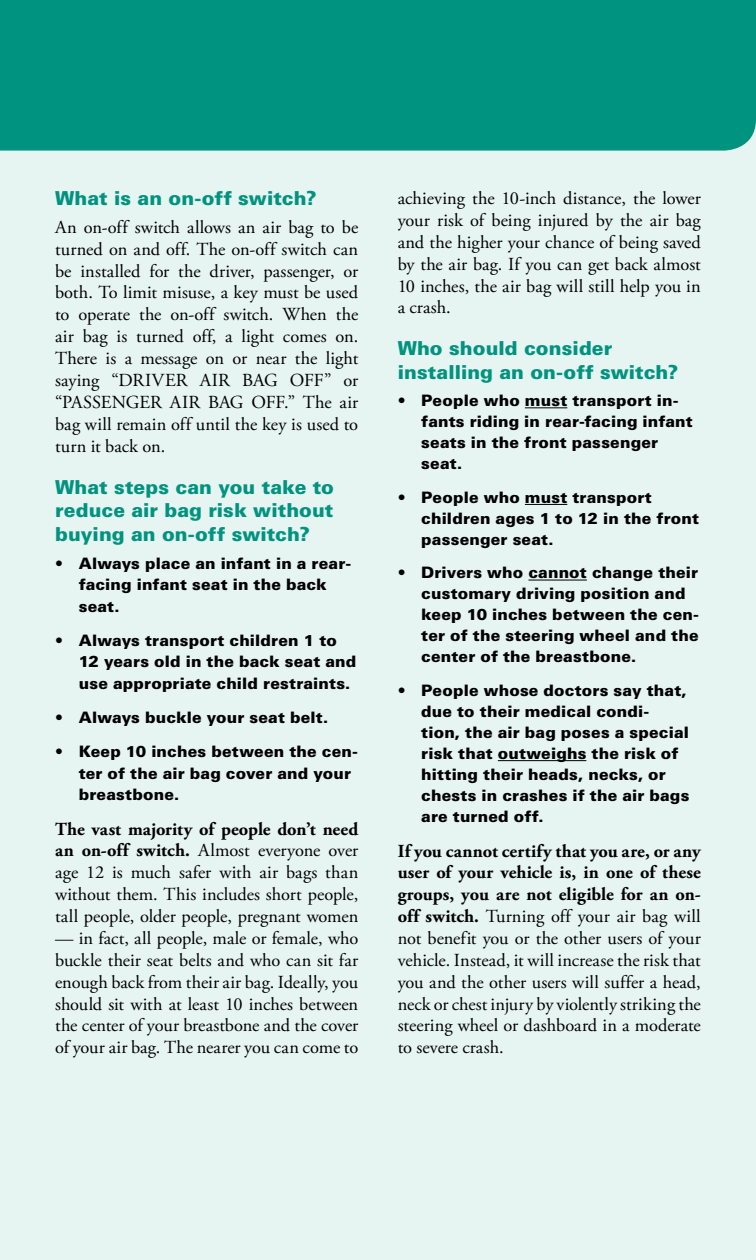
<style>
.page{position:relative;width:756px;height:1260px;background:#e6f4f2}
.page>*{position:absolute;margin:0;border:0;box-sizing:border-box;transform-origin:0 0}
.SubA{font:900 19.25px/23.6px "Univers LT Std";color:#00937f;text-align:justify}
.Body_Bold_1st_Senten{font:18.38px/21.9px "Adobe Garamond Pro";color:#000;text-align:justify}
.Body_Text{font:18.38px/21.9px "Adobe Garamond Pro";letter-spacing:.005em;color:#000;text-align:justify}
.Bullet_List___Sans{font:900 15.75px/21px "Univers LT Std";letter-spacing:.01em;color:#000}
.s1{font-weight:700}
</style>
<div class="page">
<div style="left:0;top:0;width:756px;height:151px;background:#00937f"></div>
<hr style="left:525px;top:407px;width:42px;height:1px;background:#000">
<hr style="left:525px;top:504px;width:42px;height:1px;background:#000">
<hr style="left:528px;top:580px;width:59px;height:1px;background:#000">
<hr style="left:498px;top:760px;width:88px;height:1px;background:#000">
<p class="SubA" style="left:55px;top:186px;width:263px">What is an on-off switch?</p>
<p class="Body_Text" style="left:55px;top:217px;width:305px">An on-off switch allows an air bag to be turned on and off. The on-off switch can be installed for the driver, passenger, or both. To limit misuse, a key must be used to operate the on-off switch. When the air bag is turned off, a light comes on.<br>There is a message on or near the light saying “DRIVER AIR BAG OFF” or “PASSENGER AIR BAG OFF.” The air bag will remain off until the key is used to turn it back on.</p>
<p class="SubA" style="left:55px;top:475px;width:281px">What steps can you take to reduce air bag risk without buying an on-off switch?</p>
<p class="Bullet_List___Sans" style="left:79px;top:552px;width:274px;line-height:21.5px;text-indent:-24px">• Always place an infant in a rear&shy;facing infant seat in the back seat.</p>
<p class="Bullet_List___Sans" style="left:79px;top:629px;width:279px;line-height:21.5px;text-indent:-24px">• Always transport children 1 to<br>12 years old in the back seat and use appropriate child restraints.</p>
<p class="Bullet_List___Sans" style="left:55px;top:707px;width:275px">• Always buckle your seat belt.</p>
<p class="Bullet_List___Sans" style="left:79px;top:741px;width:280px;line-height:21.5px;text-indent:-24px">• Keep 10 inches between the cen&shy;ter of the air bag cover and your breastbone.</p>
<p class="Body_Bold_1st_Senten" style="left:55px;top:818px;width:305px"><span class="s1">The vast majority of people don’t need an on-off switch.</span> Almost everyone over age 12 is much safer with air bags than without them. This includes short people, tall people, older people, pregnant women</p>
<p class="Body_Bold_1st_Senten" style="left:55px;top:928px;width:305px">— in fact, all people, male or female, who buckle their seat belts and who can sit far enough back from their air bag. Ideally, you should sit with at least 10 inches between the center of your breastbone and the cover of your air bag. The nearer you can come to</p>
<p class="Body_Bold_1st_Senten" style="left:398px;top:188px;width:305px">achieving the 10-inch distance, the lower your risk of being injured by the air bag and the higher your chance of being saved by the air bag. If you can get back almost 10 inches, the air bag will still help you in a crash.</p>
<p class="SubA" style="left:398px;top:336px;width:282px">Who should consider installing an on-off switch?</p>
<p class="Bullet_List___Sans" style="left:421px;top:390px;width:273px;text-indent:-24px">• People who must transport in&shy;fants riding in rear-facing infant seats in the front passenger seat.</p>
<p class="Bullet_List___Sans" style="left:421px;top:487px;width:279px;text-indent:-24px">• People who must transport children ages 1 to 12 in the front passenger seat.</p>
<p class="Bullet_List___Sans" style="left:421px;top:562px;width:279px;text-indent:-24px">• Drivers who cannot change their customary driving position and keep 10 inches between the cen&shy;ter of the steering wheel and the center of the breastbone.</p>
<p class="Bullet_List___Sans" style="left:421px;top:680px;width:270px;text-indent:-24px">• People whose doctors say that, due to their medical condi&shy;tion, the air bag poses a special risk that outweighs the risk of hitting their heads, necks, or chests in crashes if the air bags are turned off.</p>
<p class="Body_Bold_1st_Senten" style="left:398px;top:840px;width:305px"><span class="s1">If you cannot certify that you are, or any user of your vehicle is, in one of these groups, you are not eligible for an on&shy;off switch.</span> Turning off your air bag will not benefit you or the other users of your vehicle. Instead, it will increase the risk that you and the other users will suffer a head, neck or chest injury by violently striking the steering wheel or dashboard in a moderate to severe crash.</p>
</div>
